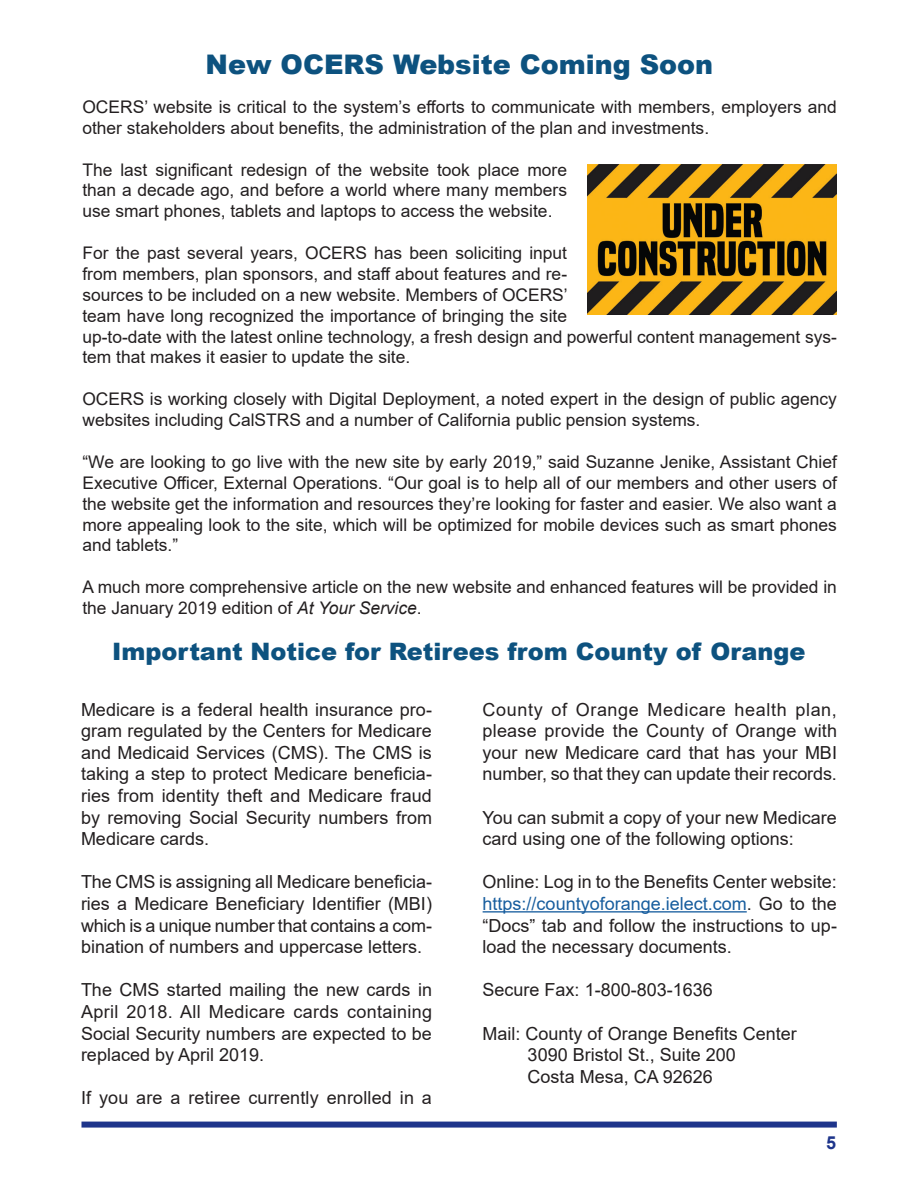
<style>
.page{position:relative;width:918px;height:1188px;background:#fff}
.page>*{position:absolute;margin:0;border:0;box-sizing:border-box;transform-origin:0 0}
.Heading1_18pt{font:900 27px "Arial";color:#0d527f}
.Heading2_16pt{font:900 24px "Arial";color:#0d527f}
.t1{font:18px/21.6px "Arial";color:#231f20;text-align:justify}
.t2{font:700 18px "Arial";color:#1e358b}
.t3{font:17.4px/20.9px "Arial";color:#231f20}
.s1{font-style:italic}
.s2{color:#175d9e}
</style>
<div class="page">
<div style="left:81px;top:1122px;width:756px;height:6px;background:#1e358b"></div>
<hr style="left:483px;top:911px;width:264px;height:2px;background:#175d9e">
<img style="left:587px;top:164px;width:250px;height:151px">
<h1 class="Heading1_18pt" style="left:206px;top:45px;width:509px">New OCERS Website Coming Soon</h1>
<p class="t3" style="left:82px;top:96px;width:756px">OCERS’ website is critical to the system’s efforts to communicate with members, employers and other stakeholders about benefits, the administration of the plan and investments.</p>
<p class="t3" style="left:82px;top:159px;width:486px;text-align:justify">The last significant redesign of the website took place more than a decade ago, and before a world where many members use smart phones, tablets and laptops to access the website.</p>
<p class="t3" style="left:82px;top:242px;width:756px">For the past several years, OCERS has been soliciting input<br>from members, plan sponsors, and staff about features and re-<br>sources to be included on a new website. Members of OCERS’<br>team have long recognized the importance of bringing the site<br>up-to-date with the latest online technology, a fresh design and powerful content management sys&shy;tem that makes it easier to update the site.</p>
<p class="t3" style="left:82px;top:389px;width:756px">OCERS is working closely with Digital Deployment, a noted expert in the design of public agency websites including CalSTRS and a number of California public pension systems.</p>
<p class="t3" style="left:82px;top:451px;width:756px;text-align:justify">“We are looking to go live with the new site by early 2019,” said Suzanne Jenike, Assistant Chief Executive Officer, External Operations. “Our goal is to help all of our members and other users of the website get the information and resources they’re looking for faster and easier. We also want a more appealing look to the site, which will be optimized for mobile devices such as smart phones and tablets.”</p>
<p class="t3" style="left:82px;top:577px;width:756px">A much more comprehensive article on the new website and enhanced features will be provided in the January 2019 edition of <span class="s1">At Your Service</span>.</p>
<h2 class="Heading2_16pt" style="left:112px;top:634px;width:695px">Important Notice for Retirees from County of Orange</h2>
<p class="t1" style="left:81px;top:698px;width:353px">Medicare is a federal health insurance pro&shy;gram regulated by the Centers for Medicare and Medicaid Services (CMS). The CMS is taking a step to protect Medicare beneficia&shy;ries from identity theft and Medicare fraud by removing Social Security numbers from Medicare cards.</p>
<p class="t1" style="left:81px;top:871px;width:352px">The CMS is assigning all Medicare beneficia&shy;ries a Medicare Beneficiary Identifier (MBI) which is a unique number that contains a com&shy;bination of numbers and uppercase letters.</p>
<p class="t1" style="left:81px;top:979px;width:353px">The CMS started mailing the new cards in April 2018. All Medicare cards containing Social Security numbers are expected to be replaced by April 2019.</p>
<p class="t1" style="left:81px;top:1087px;width:352px">If you are a retiree currently enrolled in a</p>
<p class="t1" style="left:483px;top:698px;width:356px">County of Orange Medicare health plan, please provide the County of Orange with your new Medicare card that has your MBI number, so that they can update their records.</p>
<p class="t1" style="left:483px;top:806px;width:356px">You can submit a copy of your new Medicare card using one of the following options:</p>
<p class="t1" style="left:483px;top:871px;width:356px">Online: Log in to the Benefits Center website: <span class="s2">https://countyoforange.ielect.com</span>. Go to the “Docs” tab and follow the instructions to up&shy;load the necessary documents.</p>
<p class="t1" style="left:483px;top:979px;width:232px">Secure Fax: 1-800-803-1636</p>
<p class="t1" style="left:483px;top:1022px;width:316px">Mail: County of Orange Benefits Center</p>
<p class="t1" style="left:528px;top:1044px;width:210px">3090 Bristol St., Suite 200</p>
<p class="t1" style="left:528px;top:1066px;width:187px">Costa Mesa, CA 92626</p>
<p class="t2" style="left:826px;top:1130px;width:12px">5</p>
</div>
